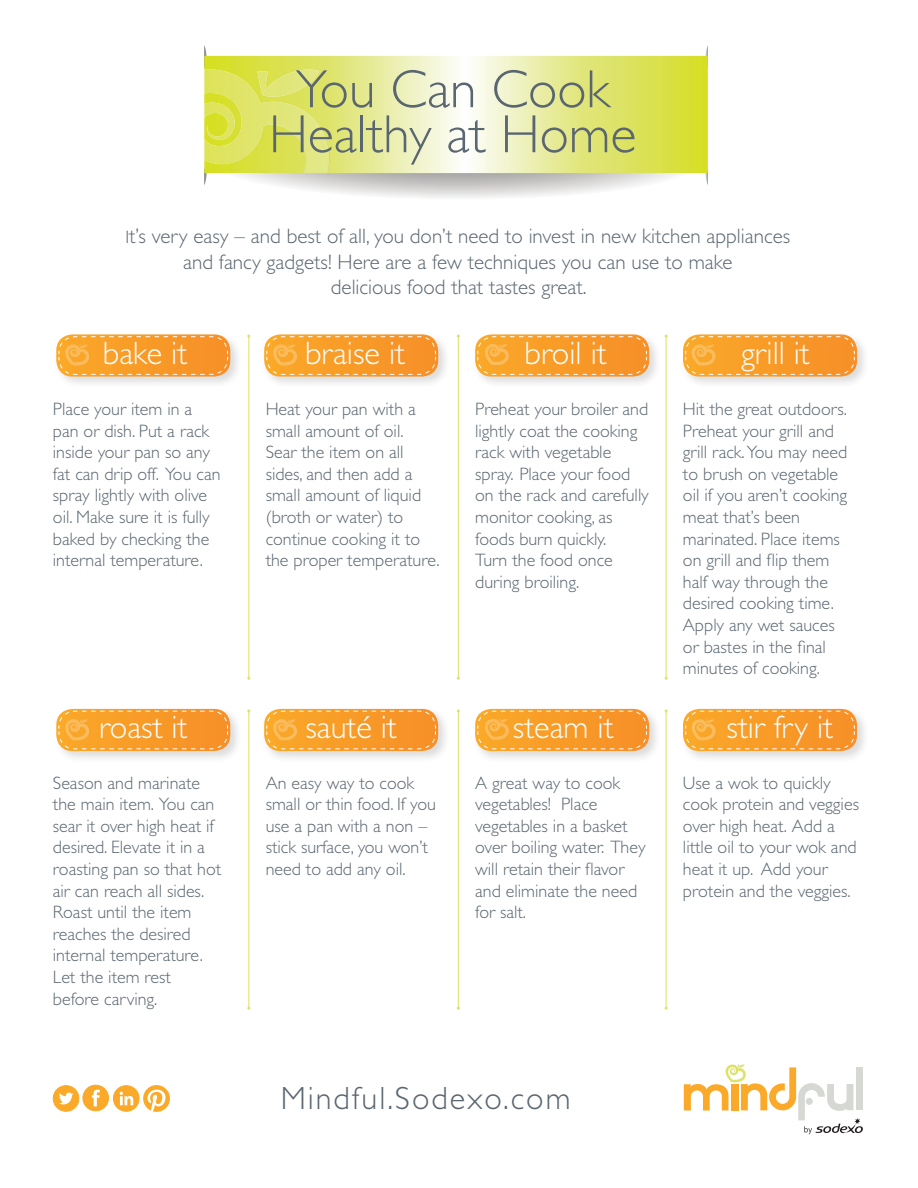
<style>
.page{position:relative;width:918px;height:1188px;background:#fff}
.page>*{position:absolute;margin:0;border:0;box-sizing:border-box;transform-origin:0 0}
.t1{font:300 54px/45px "Gill Sans";color:#5a6670;text-align:center}
.t2{font:300 32.4px "Gill Sans";color:#fff}
.t3{font:300 32.25px "Gill Sans";letter-spacing:.06em;color:#5a6670}
.t4{font:300 21px "Gill Sans";color:#5a6670}
.t5{font:300 18px/21.6px "Gill Sans";color:#5a6670}
.s1{font-size:18px}
</style>
<div class="page">
<div style="left:54px;top:706px;width:198px;height:67px;background:#231f20;opacity:.13"></div>
<div style="left:262px;top:706px;width:197px;height:67px;background:#231f20;opacity:.13"></div>
<div style="left:473px;top:706px;width:197px;height:67px;background:#231f20;opacity:.13"></div>
<div style="left:681px;top:706px;width:197px;height:67px;background:#231f20;opacity:.13"></div>
<div style="left:54px;top:332px;width:198px;height:67px;background:#231f20;opacity:.13"></div>
<div style="left:262px;top:332px;width:197px;height:67px;background:#231f20;opacity:.13"></div>
<div style="left:473px;top:332px;width:197px;height:67px;background:#231f20;opacity:.13"></div>
<div style="left:681px;top:332px;width:197px;height:67px;background:#231f20;opacity:.13"></div>
<hr style="left:248px;top:336px;width:1px;height:342px;background:#dde269">
<hr style="left:458px;top:336px;width:1px;height:342px;background:#dde269">
<hr style="left:666px;top:336px;width:1px;height:342px;background:#dde269">
<hr style="left:248px;top:711px;width:1px;height:297px;background:#dde269">
<hr style="left:458px;top:711px;width:1px;height:297px;background:#dde269">
<hr style="left:666px;top:711px;width:1px;height:297px;background:#dde269">
<svg style="left:684px;top:1064px;width:179px;height:70px"></svg>
<div style="left:83px;top:1085px;width:26px;height:26px;background:#faa928;border-radius:50%"></div>
<div style="left:83px;top:1085px;width:26px;height:26px;border:1px solid #faa928;border-radius:50%"></div>
<svg style="left:92px;top:1090px;width:8px;height:16px"></svg>
<div style="left:53px;top:1086px;width:26px;height:25px;background:#faa928;border-radius:50%"></div>
<div style="left:53px;top:1085px;width:26px;height:27px;border:1px solid #faa928;border-radius:50%"></div>
<svg style="left:59px;top:1093px;width:14px;height:11px"></svg>
<div style="left:113px;top:1086px;width:26px;height:25px;background:#faa928;border-radius:50%"></div>
<div style="left:113px;top:1085px;width:26px;height:27px;border:1px solid #faa928;border-radius:50%"></div>
<svg style="left:120px;top:1092px;width:13px;height:13px"></svg>
<svg style="left:143px;top:1085px;width:27px;height:27px"></svg>
<svg style="left:56px;top:334px;width:174px;height:43px;background:#f7a339"></svg>
<img style="left:204px;top:45px;width:5px;height:140px">
<img style="left:704px;top:45px;width:4px;height:140px">
<svg style="left:204px;top:56px;width:504px;height:117px;background:#e6eb92"></svg>
<svg style="left:204px;top:69px;width:126px;height:104px;background:#dde35f"></svg>
<svg style="left:264px;top:334px;width:174px;height:43px;background:#f7a339"></svg>
<svg style="left:475px;top:334px;width:174px;height:43px;background:#f7a339"></svg>
<svg style="left:683px;top:334px;width:174px;height:43px;background:#f7a239"></svg>
<svg style="left:56px;top:709px;width:174px;height:42px;background:#f7a135"></svg>
<svg style="left:264px;top:709px;width:174px;height:42px;background:#f7a135"></svg>
<svg style="left:475px;top:709px;width:174px;height:42px;background:#f7a135"></svg>
<svg style="left:683px;top:709px;width:174px;height:42px;background:#f7a135"></svg>
<p class="t1" style="left:269px;top:67px;width:369px">You Can Cook<br>Healthy at Home</p>
<p class="t4" style="left:125px;top:225px;width:666px"><span class="s1">I</span>t’s very easy – and best of all, you don’t need to invest in new kitchen appliances</p>
<p class="t4" style="left:183px;top:250px;width:551px">and fancy gadgets! Here are a few techniques you can use to make</p>
<p class="t4" style="left:331px;top:275px;width:257px">delicious food that tastes great.</p>
<p class="t2" style="left:103px;top:335px;width:86px">bake it</p>
<p class="t2" style="left:305px;top:335px;width:101px">braise it</p>
<p class="t2" style="left:525px;top:335px;width:83px">broil it</p>
<p class="t2" style="left:741px;top:335px;width:70px">grill it</p>
<p class="t5" style="left:53px;top:398px;width:169px">Place your item in a pan or dish. Put a rack inside your pan so any fat can drip off. You can spray lightly with olive oil. Make sure it is fully baked by checking the internal temperature.</p>
<p class="t5" style="left:266px;top:398px;width:176px">Heat your pan with a small amount of oil.<br>Sear the item on all sides, and then add a small amount of liquid (broth or water) to continue cooking it to the proper temperature.</p>
<p class="t5" style="left:475px;top:398px;width:175px">Preheat your broiler and lightly coat the cooking rack with vegetable spray. Place your food on the rack and carefully monitor cooking, as foods burn quickly.<br>Turn the food once during broiling.</p>
<p class="t5" style="left:683px;top:398px;width:166px">Hit the great outdoors.<br>Preheat your grill and grill rack. You may need to brush on vegetable oil if you aren’t cooking meat that’s been marinated. Place items on grill and flip them half way through the desired cooking time.<br>Apply any wet sauces or bastes in the final minutes of cooking.</p>
<p class="t2" style="left:99px;top:709px;width:90px">roast it</p>
<p class="t2" style="left:305px;top:709px;width:93px">sauté it</p>
<p class="t2" style="left:513px;top:709px;width:102px">steam it</p>
<p class="t2" style="left:727px;top:709px;width:108px">stir fry it</p>
<p class="t5" style="left:53px;top:772px;width:170px">Season and marinate the main item. You can sear it over high heat if desired. Elevate it in a roasting pan so that hot air can reach all sides.<br>Roast until the item reaches the desired internal temperature.<br>Let the item rest</p>
<p class="t5" style="left:53px;top:988px;width:106px">before carving.</p>
<p class="t5" style="left:266px;top:772px;width:172px">An easy way to cook small or thin food. If you use a pan with a non – stick surface, you won’t need to add any oil.</p>
<p class="t5" style="left:475px;top:772px;width:172px">A great way to cook vegetables! Place vegetables in a basket over boiling water. They will retain their flavor and eliminate the need for salt.</p>
<p class="t5" style="left:683px;top:772px;width:178px">Use a wok to quickly cook protein and veggies over high heat. Add a little oil to your wok and heat it up. Add your protein and the veggies.</p>
<p class="t3" style="left:281px;top:1080px;width:291px">Mindful.Sodexo.com</p>
</div>
